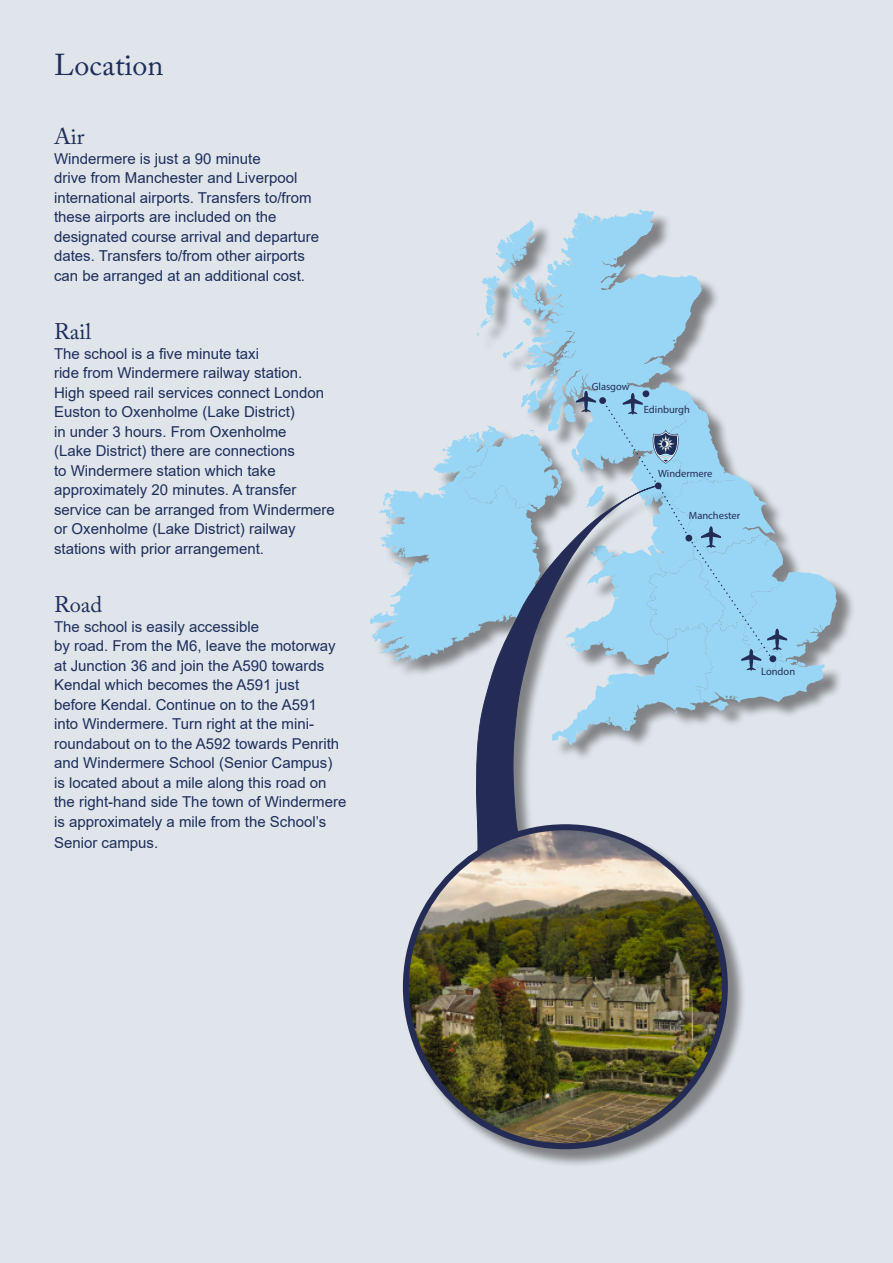
<style>
.page{position:relative;width:893px;height:1263px;background:#dfe5eb}
.page>*{position:absolute;margin:0;border:0;box-sizing:border-box;transform-origin:0 0}
.t1{font:30px "Adobe Caslon Pro";color:#1d2e59}
.t2{font:22.5px "Adobe Caslon Pro";color:#1d2e59}
.t3{font:15px "Arial";color:#1d2e59}
.t4{font:10.5px "Myriad Pro";color:#242c56}
</style>
<div class="page">
<svg style="left:477px;top:209px;width:225px;height:182px"></svg>
<svg style="left:370px;top:391px;width:467px;height:333px"></svg>
<div style="left:478px;top:488px;width:198px;height:401px;background:#231f20;opacity:.5"></div>
<svg style="left:476px;top:482px;width:192px;height:344px"></svg>
<div style="left:405px;top:826px;width:341px;height:342px;background:#231f20;opacity:.5"></div>
<img style="left:406px;top:827px;width:319px;height:319px;border-radius:159px">
<p class="t1" style="left:54px;top:47px;width:111px">Location</p>
<p class="t2" style="left:54px;top:123px;width:32px">Air</p>
<p class="t3" style="left:54px;top:148px;width:208px">Windermere is just a 90 minute</p>
<p class="t3" style="left:54px;top:167px;width:245px">drive from Manchester and Liverpool</p>
<p class="t3" style="left:54px;top:187px;width:259px">international airports. Transfers to/from</p>
<p class="t3" style="left:54px;top:206px;width:224px">these airports are included on the</p>
<p class="t3" style="left:54px;top:226px;width:267px">designated course arrival and departure</p>
<p class="t3" style="left:54px;top:245px;width:252px">dates. Transfers to/from other airports</p>
<p class="t3" style="left:54px;top:265px;width:252px">can be arranged at an additional cost.</p>
<p class="t2" style="left:54px;top:318px;width:39px">Rail</p>
<p class="t3" style="left:54px;top:343px;width:207px">The school is a five minute taxi</p>
<p class="t3" style="left:54px;top:362px;width:250px">ride from Windermere railway station.</p>
<p class="t3" style="left:54px;top:382px;width:272px">High speed rail services connect London</p>
<p class="t3" style="left:54px;top:401px;width:242px">Euston to Oxenholme (Lake District)</p>
<p class="t3" style="left:54px;top:421px;width:234px">in under 3 hours. From Oxenholme</p>
<p class="t3" style="left:54px;top:440px;width:242px">(Lake District) there are connections</p>
<p class="t3" style="left:54px;top:460px;width:223px">to Windermere station which take</p>
<p class="t3" style="left:54px;top:479px;width:244px">approximately 20 minutes. A transfer</p>
<p class="t3" style="left:54px;top:499px;width:282px">service can be arranged from Windermere</p>
<p class="t3" style="left:54px;top:518px;width:243px">or Oxenholme (Lake District) railway</p>
<p class="t3" style="left:54px;top:538px;width:212px">stations with prior arrangement.</p>
<p class="t2" style="left:54px;top:591px;width:50px">Road</p>
<p class="t3" style="left:54px;top:616px;width:207px">The school is easily accessible</p>
<p class="t3" style="left:54px;top:635px;width:283px">by road. From the M6, leave the motorway</p>
<p class="t3" style="left:54px;top:655px;width:272px">at Junction 36 and join the A590 towards</p>
<p class="t3" style="left:54px;top:674px;width:247px">Kendal which becomes the A591 just</p>
<p class="t3" style="left:54px;top:694px;width:264px">before Kendal. Continue on to the A591</p>
<p class="t3" style="left:54px;top:713px;width:262px">into Windermere. Turn right at the mini-</p>
<p class="t3" style="left:54px;top:733px;width:287px">roundabout on to the A592 towards Penrith</p>
<p class="t3" style="left:54px;top:752px;width:280px">and Windermere School (Senior Campus)</p>
<p class="t3" style="left:54px;top:772px;width:274px">is located about a mile along this road on</p>
<p class="t3" style="left:54px;top:791px;width:294px">the right-hand side The town of Windermere</p>
<p class="t3" style="left:54px;top:811px;width:274px">is approximately a mile from the School’s</p>
<p class="t3" style="left:54px;top:832px;width:106px">Senior campus.</p>
<p class="t4" style="left:592px;top:380px;width:39px">Glasgow</p>
<p class="t4" style="left:644px;top:403px;width:48px">Edinburgh</p>
<p class="t4" style="left:658px;top:467px;width:56px">Windermere</p>
<p class="t4" style="left:689px;top:509px;width:53px">Manchester</p>
<p class="t4" style="left:761px;top:665px;width:35px">London</p>
</div>
